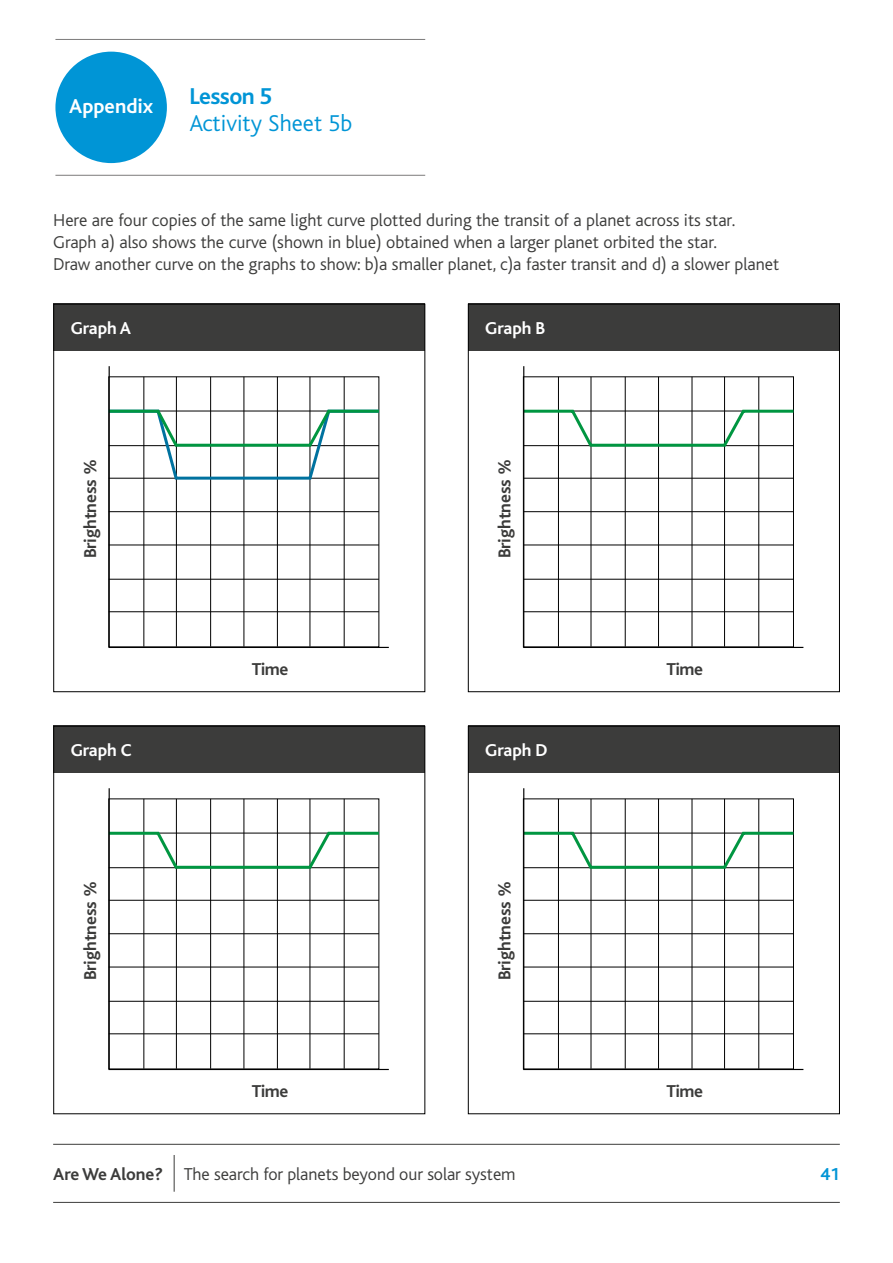
<style>
.page{position:relative;width:893px;height:1263px;background:#fff}
.page>*{position:absolute;margin:0;border:0;box-sizing:border-box;transform-origin:0 0}
.t1{font:300 24px "Bliss";color:#0095d6}
.t2{font:700 24px "Bliss";letter-spacing:-.025em;color:#0095d6}
.t3{font:700 21px "Bliss";color:#fff}
.t4{font:300 18px/21.6px "Bliss";color:#3c3c3b}
.t5{font:700 18px "Bliss";letter-spacing:-.005em;color:#3c3c3b}
.t6{font:700 18px "Bliss";letter-spacing:-.005em;color:#fff}
.t7{font:700 18px "Bliss";color:#0095d6}
.s1{font-weight:700}
</style>
<div class="page">
<hr style="left:53px;top:1144px;width:787px;height:1px;background:#3c3c3b">
<hr style="left:53px;top:1202px;width:787px;height:1px;background:#3c3c3b">
<hr style="left:174px;top:1155px;width:1px;height:37px;background:#3c3c3b">
<div style="left:54px;top:303px;width:371px;height:48px;background:#3c3c3b"></div>
<div style="left:54px;top:725px;width:371px;height:48px;background:#3c3c3b"></div>
<div style="left:468px;top:303px;width:372px;height:48px;background:#3c3c3b"></div>
<div style="left:468px;top:725px;width:372px;height:48px;background:#3c3c3b"></div>
<div style="left:53px;top:304px;width:372px;height:388px;border:1px solid #000"></div>
<div style="left:53px;top:726px;width:372px;height:388px;border:1px solid #000"></div>
<div style="left:468px;top:304px;width:372px;height:388px;border:1px solid #000"></div>
<div style="left:468px;top:726px;width:372px;height:388px;border:1px solid #000"></div>
<hr style="left:55px;top:175px;width:370px;height:1px;background:#7c7b7b">
<hr style="left:55px;top:39px;width:370px;height:1px;background:#7c7b7b">
<div style="left:55px;top:52px;width:112px;height:111px;background:#0095d6;border-radius:50%"></div>
<svg style="left:108px;top:366px;width:281px;height:282px"></svg>
<svg style="left:108px;top:788px;width:281px;height:283px"></svg>
<svg style="left:523px;top:366px;width:281px;height:282px"></svg>
<svg style="left:523px;top:788px;width:281px;height:283px"></svg>
<p class="t3" style="left:69px;top:95px;width:86px">Appendix</p>
<h1 class="t2" style="left:189px;top:83px;width:84px">Lesson 5</h1>
<h1 class="t1" style="left:189px;top:110px;width:165px">Activity Sheet 5b</h1>
<p class="t4" style="left:53px;top:210px;width:728px">Here are four copies of the same light curve plotted during the transit of a planet across its star.<br>Graph a) also shows the curve (shown in blue) obtained when a larger planet orbited the star.<br>Draw another curve on the graphs to show: b)a smaller planet, c)a faster transit and d) a slower planet</p>
<p class="t6" style="left:71px;top:319px;width:62px">Graph A</p>
<p class="t5" style="left:81px;top:558px;width:101px;rotate:-90deg">Brightness %</p>
<p class="t6" style="left:71px;top:741px;width:63px">Graph C</p>
<p class="t5" style="left:81px;top:980px;width:101px;rotate:-90deg">Brightness %</p>
<p class="t5" style="left:252px;top:659px;width:38px">Time</p>
<p class="t5" style="left:252px;top:1081px;width:38px">Time</p>
<p class="t6" style="left:485px;top:319px;width:61px">Graph B</p>
<p class="t5" style="left:495px;top:558px;width:101px;rotate:-90deg">Brightness %</p>
<p class="t6" style="left:485px;top:741px;width:64px">Graph D</p>
<p class="t5" style="left:495px;top:980px;width:101px;rotate:-90deg">Brightness %</p>
<p class="t5" style="left:666px;top:659px;width:38px">Time</p>
<p class="t5" style="left:666px;top:1081px;width:38px">Time</p>
<p class="t4" style="left:53px;top:1164px;width:464px"><span class="s1">Are We Alone?</span> The search for planets beyond our solar system</p>
<p class="t7" style="left:820px;top:1165px;width:21px">41</p>
</div>
